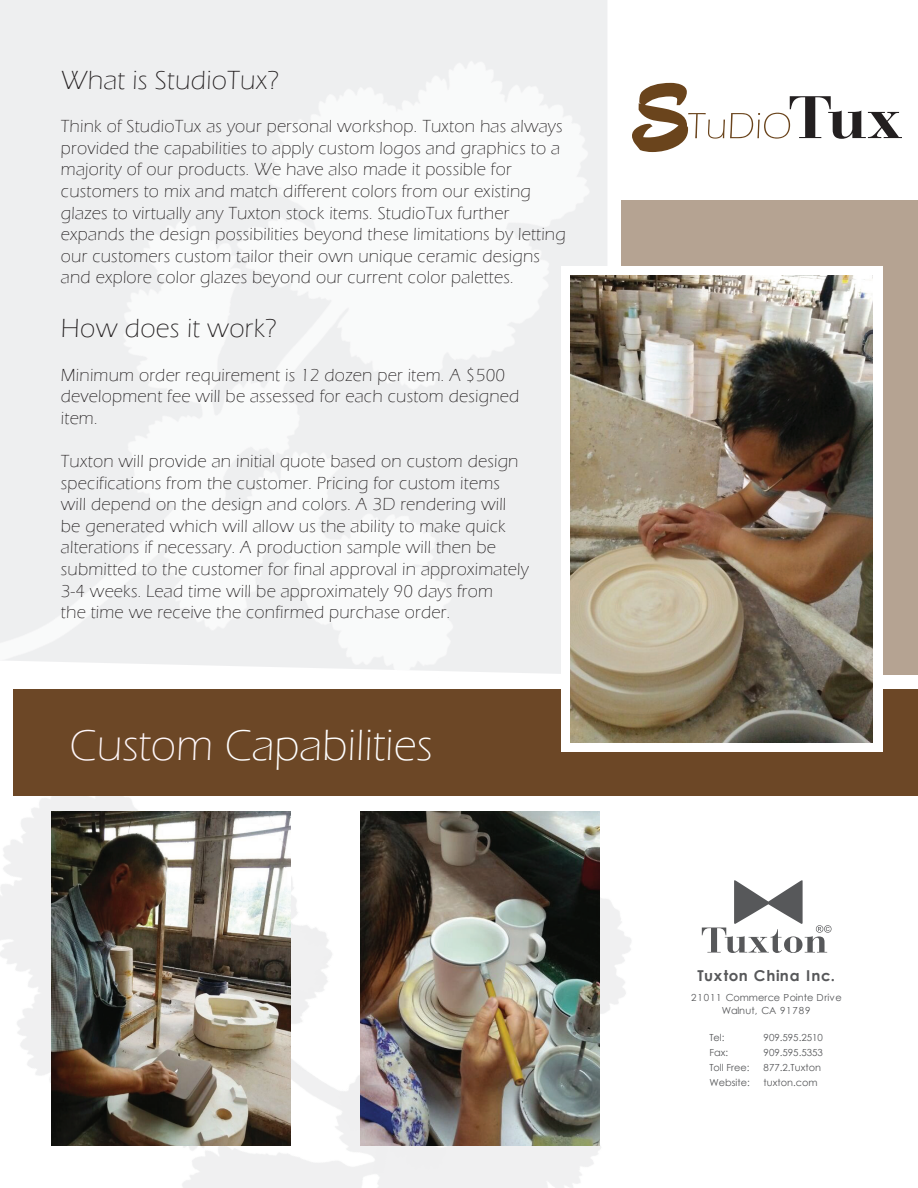
<style>
.page{position:relative;width:918px;height:1188px;background:#fff}
.page>*{position:absolute;margin:0;border:0;box-sizing:border-box;transform-origin:0 0}
.t1{font:300 45px "Eras ITC";color:#fff}
.t2{font:300 27px "Eras ITC";letter-spacing:.015em;color:#231f20}
.t3{font:300 18px/21.6px "Eras ITC";letter-spacing:.015em;color:#231f20}
.t4{font:700 15px "Century Gothic";letter-spacing:.05em;color:#57585a}
.t5{font:9.75px/15px "Century Gothic";color:#57585a}
.t6{font:9.75px/13.5px "Century Gothic";letter-spacing:.03em;color:#57585a;text-align:center}
.s1{color:#fef6f9}
</style>
<div class="page">
<div style="left:621px;top:200px;width:297px;height:475px;background:#b5a392"></div>
<img style="left:0;top:477px;width:918px;height:711px">
<div style="left:14px;top:689px;width:904px;height:106px;background:#6c4726"></div>
<img style="left:196px;top:811px;width:410px;height:362px">
<img style="left:0;top:0;width:607px;height:674px">
<img style="left:51px;top:811px;width:240px;height:335px">
<img style="left:360px;top:811px;width:240px;height:335px">
<div style="left:561px;top:266px;width:321px;height:486px;background:#fff"></div>
<img style="left:571px;top:276px;width:302px;height:467px">
<svg style="left:632px;top:83px;width:270px;height:69px"></svg>
<svg style="left:702px;top:879px;width:130px;height:74px"></svg>
<h2 class="t2" style="left:61px;top:65px;width:220px">What is StudioTux?</h2>
<p class="t3" style="left:61px;top:116px;width:506px">Think of StudioTux as your personal workshop. Tuxton has always provided the capabilities to apply custom logos and graphics to a majority of our products. We have also made it possible for customers to mix and match different colors from our existing glazes to virtually any Tuxton stock items. StudioTux further expands the design possibilities beyond these limitations by letting our customers custom tailor their own unique ceramic designs and explore color glazes beyond our current color palettes.</p>
<h2 class="t2" style="left:61px;top:313px;width:218px">How does it work?</h2>
<p class="t3" style="left:61px;top:364px;width:460px">Minimum order requirement is 12 dozen per item. A $500 development fee will be assessed for each custom designed item.</p>
<p class="t3" style="left:61px;top:450px;width:469px">Tuxton will provide an initial quote based on custom design specifications from the customer. Pricing for custom items will depend on the design and colors. A 3D rendering will be generated which will allow us the ability to make quick alterations if necessary. A production sample will then be submitted to the customer for final approval in approximately 3-4 weeks. Lead time will be approximately 90 days from<br>the time we receive the confirmed purchase order.</p>
<h1 class="t1" style="left:69px;top:720px;width:365px"><span class="s1">Custom</span> Capabilities</h1>
<p class="t4" style="left:697px;top:964px;width:139px">Tuxton China Inc.</p>
<p class="t6" style="left:691px;top:990px;width:152px">21011 Commerce Pointe Drive<br>Walnut, CA 91789</p>
<p class="t5" style="left:709px;top:1030px;width:42px">Tel:<br>Fax:<br>Toll Free:<br>Website:</p>
<p class="t5" style="left:764px;top:1030px;width:61px">909.595.2510<br>909.595.5353<br>877.2.Tuxton tuxton.com</p>
</div>
